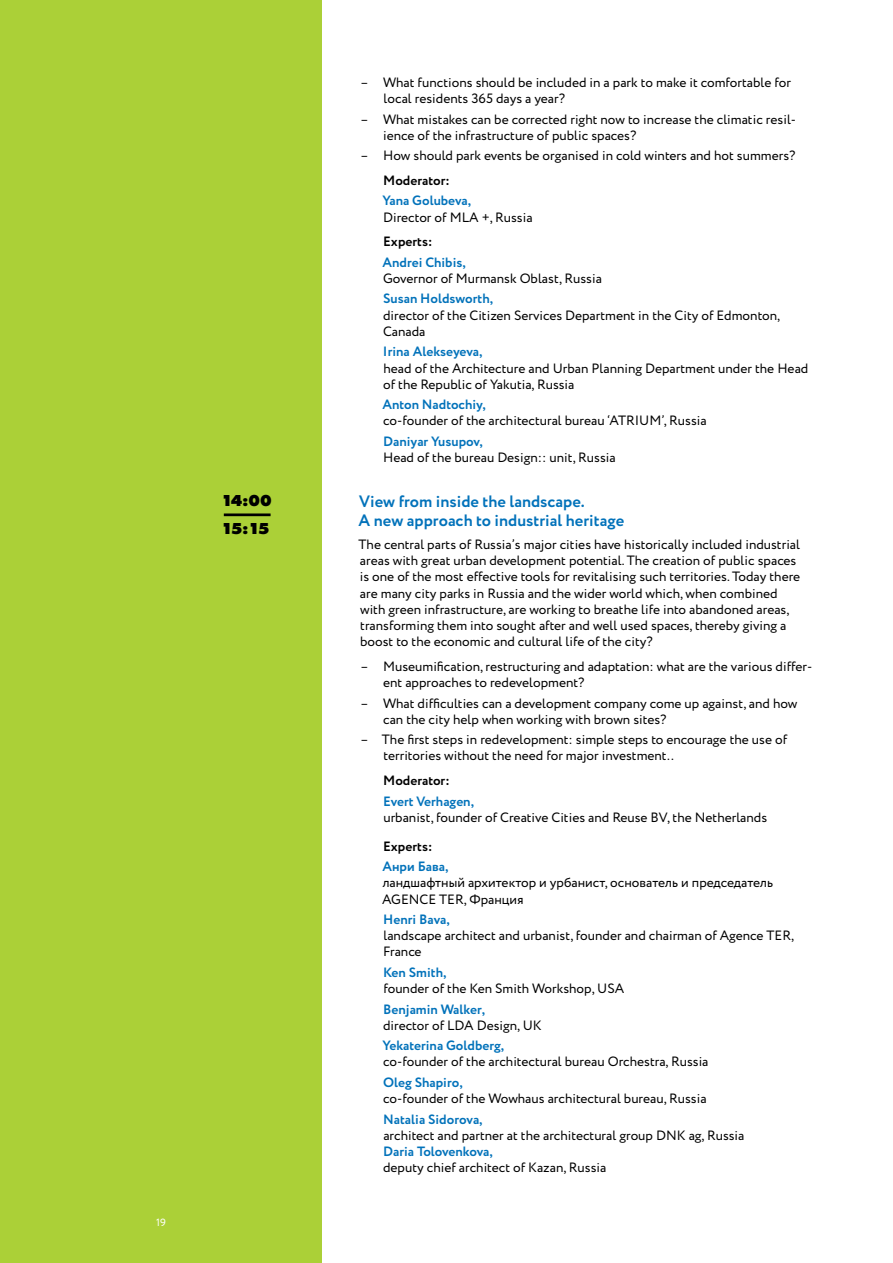
<style>
.page{position:relative;width:893px;height:1263px;background:#fff}
.page>*{position:absolute;margin:0;border:0;box-sizing:border-box;transform-origin:0 0}
.t1{font:700 16.5px/19.8px "Circe";color:#0272ba}
.t2{font:800 16.5px/28.5px "Futura PT";letter-spacing:-.12em;color:#000}
.t3{font:13.5px/16.2px "Circe";color:#000}
.t4{font:700 13.5px "Circe";color:#0272ba}
.t5{font:700 13.5px "Circe";color:#000}
.t6{font:10.5px "Circe";color:#fff}
</style>
<div class="page">
<div style="left:0;top:0;width:321px;height:1263px;background:#abd037"></div>
<hr style="left:224px;top:513px;width:47px;height:3px;background:#000">
<p class="t2" style="left:221px;top:486px;width:52px">14:00<br>15:15</p>
<p class="t6" style="left:156px;top:1216px;width:11px">19</p>
<p class="t3" style="left:384px;top:75px;width:409px;text-indent:-23px">– What functions should be included in a park to make it comfortable for local residents 365 days a year?</p>
<p class="t3" style="left:383px;top:111px;width:414px;text-indent:-23px">– What mistakes can be corrected right now to increase the climatic resil&shy;ience of the infrastructure of public spaces?</p>
<p class="t3" style="left:361px;top:148px;width:436px">– How should park events be organised in cold winters and hot summers?</p>
<p class="t5" style="left:383px;top:171px;width:68px">Moderator:</p>
<p class="t4" style="left:382px;top:192px;width:90px">Yana Golubeva,</p>
<p class="t3" style="left:383px;top:209px;width:151px">Director of MLA +, Russia</p>
<p class="t5" style="left:383px;top:233px;width:51px">Experts:</p>
<p class="t4" style="left:382px;top:253px;width:85px">Andrei Chibis,</p>
<p class="t3" style="left:383px;top:271px;width:220px">Governor of Murmansk Oblast, Russia</p>
<p class="t4" style="left:383px;top:290px;width:112px">Susan Holdsworth,</p>
<p class="t3" style="left:383px;top:307px;width:399px">director of the Citizen Services Department in the City of Edmonton,<br>Canada</p>
<p class="t4" style="left:383px;top:343px;width:101px">Irina Alekseyeva,</p>
<p class="t3" style="left:383px;top:360px;width:427px">head of the Architecture and Urban Planning Department under the Head of the Republic of Yakutia, Russia</p>
<p class="t4" style="left:382px;top:395px;width:105px">Anton Nadtochiy,</p>
<p class="t3" style="left:383px;top:413px;width:325px">co-founder of the architectural bureau ‘ATRIUM’, Russia</p>
<p class="t4" style="left:383px;top:432px;width:101px">Daniyar Yusupov,</p>
<p class="t3" style="left:383px;top:450px;width:234px">Head of the bureau Design:: unit, Russia</p>
<p class="t1" style="left:359px;top:492px;width:267px">View from inside the landscape.<br>A new approach to industrial heritage</p>
<p class="t3" style="left:359px;top:537px;width:443px">The central parts of Russia’s major cities have historically included industrial areas with great urban development potential. The creation of public spaces is one of the most effective tools for revitalising such territories. Today there are many city parks in Russia and the wider world which, when combined with green infrastructure, are working to breathe life into abandoned areas, transforming them into sought after and well used spaces, thereby giving a boost to the economic and cultural life of the city?</p>
<p class="t3" style="left:383px;top:659px;width:431px;text-indent:-23px">– Museumification, restructuring and adaptation: what are the various differ&shy;ent approaches to redevelopment?</p>
<p class="t3" style="left:383px;top:695px;width:416px;text-indent:-23px">– What difficulties can a development company come up against, and how can the city help when working with brown sites?</p>
<p class="t3" style="left:384px;top:732px;width:405px;text-indent:-23px">– The first steps in redevelopment: simple steps to encourage the use of territories without the need for major investment..</p>
<p class="t5" style="left:383px;top:771px;width:68px">Moderator:</p>
<p class="t4" style="left:383px;top:792px;width:92px">Evert Verhagen,</p>
<p class="t3" style="left:383px;top:809px;width:385px">urbanist, founder of Creative Cities and Reuse BV, the Netherlands</p>
<p class="t5" style="left:383px;top:837px;width:51px">Experts:</p>
<p class="t4" style="left:382px;top:857px;width:68px">Анри Бава,</p>
<p class="t3" style="left:382px;top:875px;width:392px">ландшафтный архитектор и урбанист, основатель и председатель<br>AGENCE TER, Франция</p>
<p class="t4" style="left:383px;top:910px;width:68px">Henri Bava,</p>
<p class="t3" style="left:383px;top:928px;width:413px">landscape architect and urbanist, founder and chairman of Agence TER,<br>France</p>
<p class="t4" style="left:383px;top:963px;width:65px">Ken Smith,</p>
<p class="t3" style="left:383px;top:981px;width:242px">founder of the Ken Smith Workshop, USA</p>
<p class="t4" style="left:383px;top:1000px;width:104px">Benjamin Walker,</p>
<p class="t3" style="left:383px;top:1017px;width:160px">director of LDA Design, UK</p>
<p class="t4" style="left:382px;top:1036px;width:123px">Yekaterina Goldberg,</p>
<p class="t3" style="left:383px;top:1054px;width:327px">co-founder of the architectural bureau Orchestra, Russia</p>
<p class="t4" style="left:383px;top:1073px;width:81px">Oleg Shapiro,</p>
<p class="t3" style="left:383px;top:1091px;width:325px">co-founder of the Wowhaus architectural bureau, Russia</p>
<p class="t4" style="left:383px;top:1110px;width:101px">Natalia Sidorova,</p>
<p class="t3" style="left:383px;top:1127px;width:363px">architect and partner at the architectural group DNK ag, Russia</p>
<p class="t4" style="left:383px;top:1142px;width:111px">Daria Tolovenkova,</p>
<p class="t3" style="left:383px;top:1160px;width:225px">deputy chief architect of Kazan, Russia</p>
</div>
